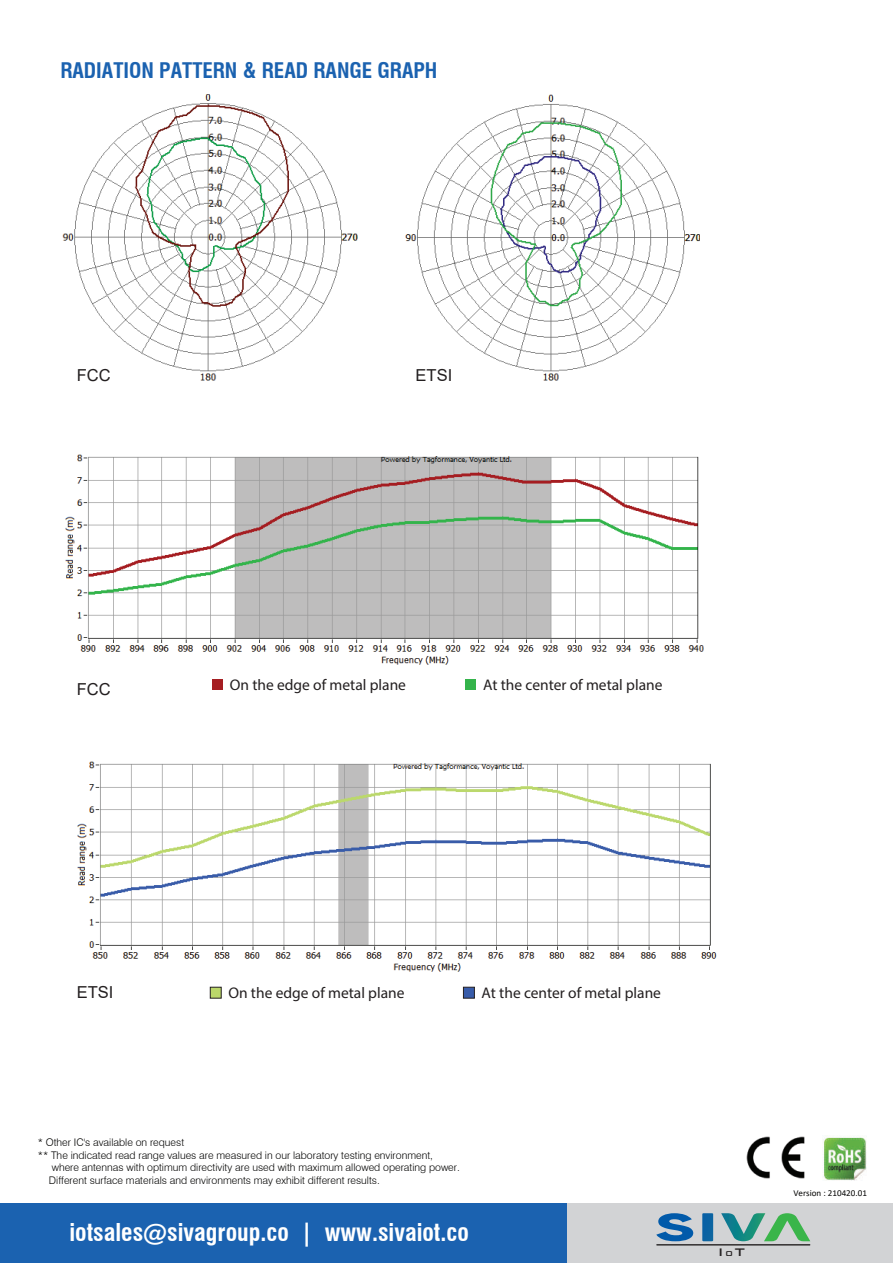
<style>
.page{position:relative;width:893px;height:1263px;background:#fff}
.page>*{position:absolute;margin:0;border:0;box-sizing:border-box;transform-origin:0 0}
.t1{font:700 condensed 24px "Swiss 721 BT";color:#fff}
.t2{font:700 condensed 21px "Swiss 721 BT";color:#1b62b0}
.t3{font:16.5px "Arial";color:#231f20}
.t4{font:15.45px "Myriad Pro";color:#231f20}
.t5{font:300 10.5px "Swiss 721 BT";color:#050504}
.t6{font:10.35px "Venus Rising Rg";color:#231f20}
.t7{font:9px "Calibri";color:#050504}
.s1{font-size:6.6px}
</style>
<div class="page">
<div style="left:212px;top:679px;width:11px;height:11px;background:#a51e22"></div>
<div style="left:465px;top:679px;width:11px;height:11px;background:#34b44b"></div>
<img style="left:65px;top:455px;width:639px;height:210px">
<img style="left:62px;top:94px;width:296px;height:287px">
<div style="left:210px;top:987px;width:11px;height:11px;background:#bbd76a;border:1px solid #231f20"></div>
<div style="left:463px;top:987px;width:12px;height:11px;background:#385caa;border:1px solid #231f20"></div>
<img style="left:77px;top:761px;width:640px;height:211px">
<img style="left:405px;top:95px;width:294px;height:286px">
<img style="left:824px;top:1136px;width:43px;height:44px">
<img style="left:746px;top:1136px;width:59px;height:43px">
<div style="left:0;top:1203px;width:568px;height:60px;background:#1b62b0"></div>
<div style="left:568px;top:1203px;width:325px;height:60px;background:#d2d3d5"></div>
<svg style="left:656px;top:1213px;width:37px;height:28px"></svg>
<svg style="left:721px;top:1213px;width:89px;height:28px"></svg>
<svg style="left:702px;top:1213px;width:11px;height:28px"></svg>
<hr style="left:656px;top:1244px;width:154px;height:1px;background:#231f20">
<h2 class="t2" style="left:60px;top:58px;width:379px">RADIATION PATTERN &amp; READ RANGE GRAPH</h2>
<h3 class="t3" style="left:77px;top:364px;width:35px">FCC</h3>
<h3 class="t3" style="left:416px;top:364px;width:38px">ETSI</h3>
<h3 class="t3" style="left:77px;top:678px;width:35px">FCC</h3>
<h3 class="t4" style="left:230px;top:675px;width:178px">On the edge of metal plane</h3>
<h3 class="t4" style="left:483px;top:675px;width:181px">At the center of metal plane</h3>
<h3 class="t3" style="left:77px;top:981px;width:38px">ETSI</h3>
<h3 class="t4" style="left:228px;top:983px;width:178px">On the edge of metal plane</h3>
<h3 class="t4" style="left:482px;top:983px;width:181px">At the center of metal plane</h3>
<p class="t5" style="left:38px;top:1136px;width:148px">* Other IC's available on request</p>
<p class="t5" style="left:38px;top:1148px;width:397px">** The indicated read range values are measured in our laboratory testing environment,</p>
<p class="t5" style="left:52px;top:1161px;width:410px">where antennas with optimum directivity are used with maximum allowed operating power.</p>
<p class="t5" style="left:49px;top:1174px;width:332px">Different surface materials and environments may exhibit different results.</p>
<h1 class="t1" style="left:69px;top:1218px;width:401px">iotsales@sivagroup.co | www.sivaiot.co</h1>
<p class="t6" style="left:719px;top:1245px;width:27px">I<span class="s1">0</span>T</p>
<p class="t7" style="left:793px;top:1186px;width:75px">Version : 210420.01</p>
</div>
